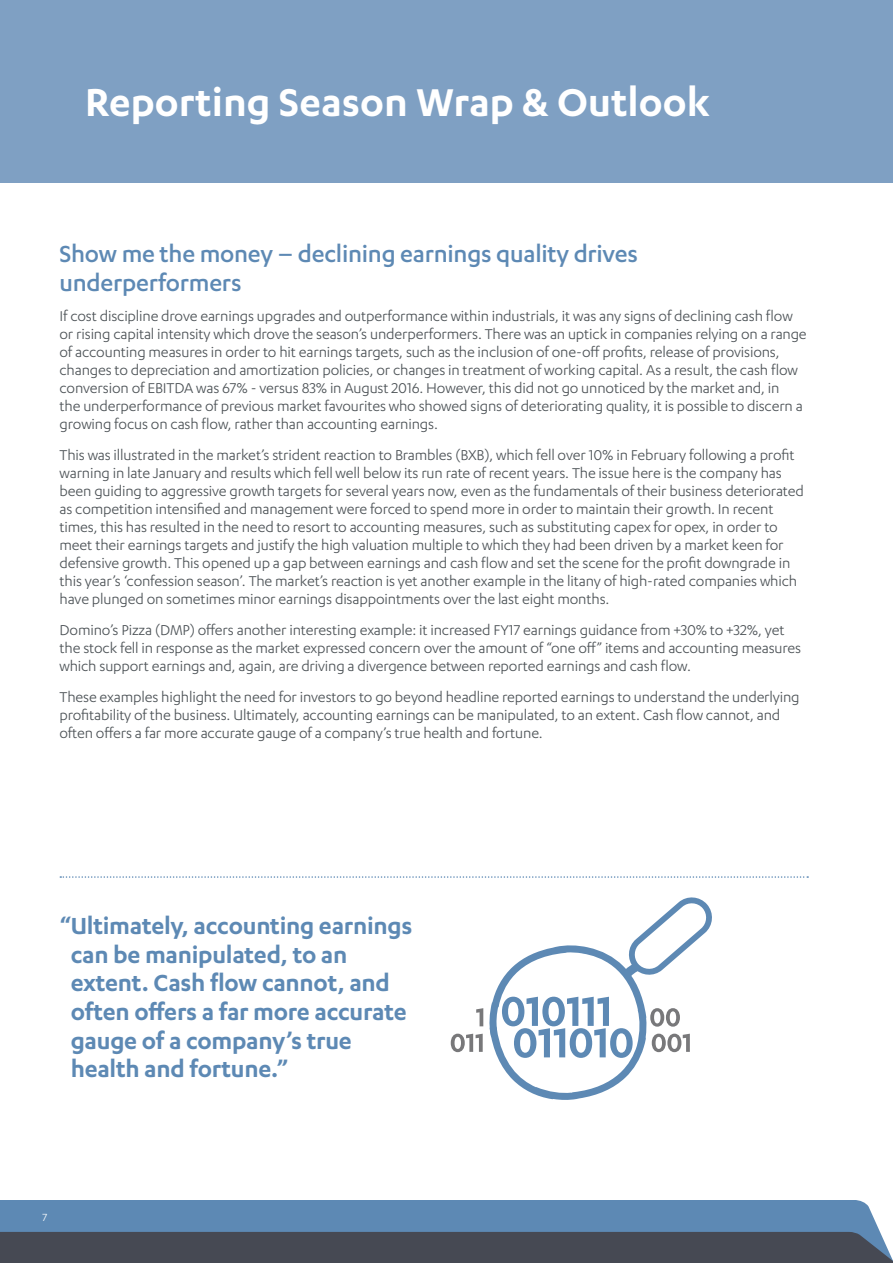
<style>
.page{position:relative;width:893px;height:1263px;background:#fff}
.page>*{position:absolute;margin:0;border:0;box-sizing:border-box;transform-origin:0 0}
.t1{font:600 45px "Karbon";color:#fff}
.t2{font:600 27px/28.5px "Karbon";letter-spacing:-.01em;color:#5d89b4}
.t3{font:500 27px/28.5px "Karbon";letter-spacing:-.01em;color:#5d89b4}
.t4{font:16.5px/18px "Karbon";letter-spacing:-.01em;color:#4d5357}
.t5{font:12px "Karbon";color:#fff}
</style>
<div class="page">
<div style="left:0;top:1200px;width:880px;height:32px;background:#5d89b4"></div>
<div style="left:0;top:1232px;width:893px;height:31px;background:#464953"></div>
<div style="left:0;top:0;width:893px;height:183px;background:#7fa0c3"></div>
<svg style="left:60px;top:876px;width:748px;height:2px"></svg>
<svg style="left:451px;top:1034px;width:32px;height:18px"></svg>
<svg style="left:476px;top:1008px;width:7px;height:18px"></svg>
<svg style="left:489px;top:897px;width:223px;height:203px"></svg>
<h1 class="t1" style="left:85px;top:77px;width:626px">Reporting Season Wrap &amp; Outlook</h1>
<h2 class="t3" style="left:60px;top:239px;width:580px">Show me the money – declining earnings quality drives underperformers</h2>
<p class="t4" style="left:60px;top:307px;width:749px">If cost discipline drove earnings upgrades and outperformance within industrials, it was any signs of declining cash flow or rising capital intensity which drove the season’s underperformers. There was an uptick in companies relying on a range of accounting measures in order to hit earnings targets, such as the inclusion of one-off profits, release of provisions, changes to depreciation and amortization policies, or changes in treatment of working capital. As a result, the cash flow conversion of EBITDA was 67% - versus 83% in August 2016. However, this did not go unnoticed by the market and, in<br>the underperformance of previous market favourites who showed signs of deteriorating quality, it is possible to discern a growing focus on cash flow, rather than accounting earnings.</p>
<p class="t4" style="left:60px;top:446px;width:746px">This was illustrated in the market’s strident reaction to Brambles (BXB), which fell over 10% in February following a profit warning in late January and results which fell well below its run rate of recent years. The issue here is the company has been guiding to aggressive growth targets for several years now, even as the fundamentals of their business deteriorated as competition intensified and management were forced to spend more in order to maintain their growth. In recent times, this has resulted in the need to resort to accounting measures, such as substituting capex for opex, in order to meet their earnings targets and justify the high valuation multiple to which they had been driven by a market keen for defensive growth. This opened up a gap between earnings and cash flow and set the scene for the profit downgrade in this year’s ‘confession season’. The market’s reaction is yet another example in the litany of high-rated companies which have plunged on sometimes minor earnings disappointments over the last eight months.</p>
<p class="t4" style="left:60px;top:620px;width:743px">Domino’s Pizza (DMP) offers another interesting example: it increased FY17 earnings guidance from +30% to +32%, yet the stock fell in response as the market expressed concern over the amount of “one off” items and accounting measures which support earnings and, again, are driving a divergence between reported earnings and cash flow.</p>
<p class="t4" style="left:60px;top:687px;width:742px">These examples highlight the need for investors to go beyond headline reported earnings to understand the underlying profitability of the business. Ultimately, accounting earnings can be manipulated, to an extent. Cash flow cannot, and often offers a far more accurate gauge of a company’s true health and fortune.</p>
<h2 class="t2" style="left:71px;top:911px;width:343px;text-indent:-11px">“Ultimately, accounting earnings can be manipulated, to an extent. Cash flow cannot, and often offers a far more accurate gauge of a company’s true health and fortune.”</h2>
<p class="t5" style="left:43px;top:1211px;width:6px">7</p>
</div>
